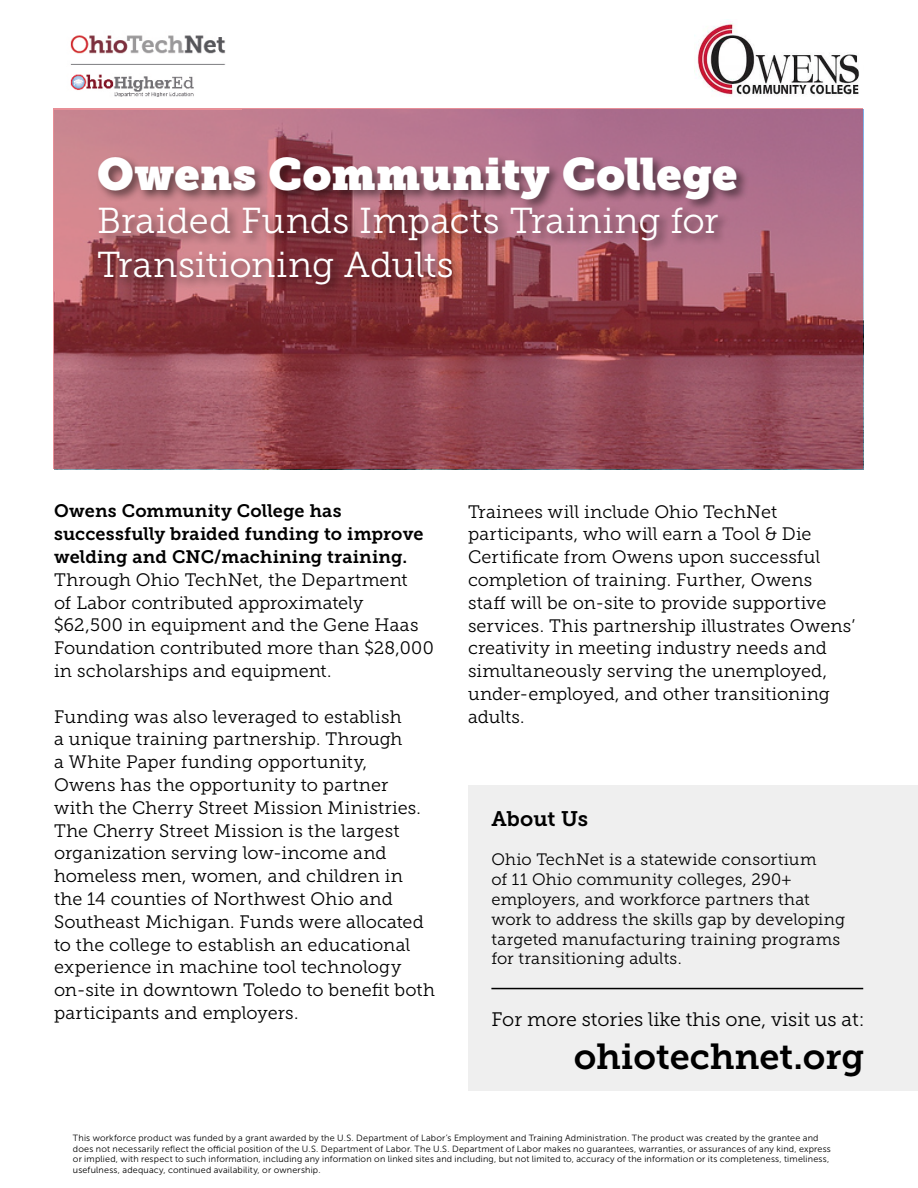
<style>
.page{position:relative;width:918px;height:1188px;background:#fff}
.page>*{position:absolute;margin:0;border:0;box-sizing:border-box;transform-origin:0 0}
.t1{font:45px "Museo Slab";letter-spacing:.005em;color:#fff}
.t2{font:36px/43.2px "Museo Slab 300";letter-spacing:.005em;color:#fff}
.t3{font:36px "Museo Slab 700";color:#000}
.t4{font:21px "Museo Slab 700";color:#000}
.t5{font:19.5px "Museo Slab 300";color:#000}
.t6{font:18px/22.8px "Museo Slab 300";letter-spacing:.005em;color:#000}
.t7{font:18px/22.8px "Museo Slab 700";letter-spacing:.01em;color:#000}
.t8{font:16.5px/19.8px "Museo Slab 300";letter-spacing:.005em;color:#000}
.t9{font:9px/10.8px "Museo Sans 300";letter-spacing:.02em;color:#000}
</style>
<div class="page">
<div style="left:469px;top:786px;width:449px;height:305px;background:#efefef"></div>
<img style="left:70px;top:35px;width:156px;height:62px">
<svg style="left:53px;top:108px;width:810px;height:360px;background:#9c5261"></svg>
<img style="left:696px;top:22px;width:163px;height:74px">
<div style="left:95px;top:153px;width:654px;height:144px;background:#000;opacity:.5"></div>
<hr style="left:491px;top:988px;width:372px;height:1px;background:#000">
<h1 class="t1" style="left:97px;top:148px;width:642px">Owens Community College</h1>
<h2 class="t2" style="left:97px;top:200px;width:623px">Braided Funds Impacts Training for<br>Transitioning Adults</h2>
<p class="t7" style="left:54px;top:500px;width:371px">Owens Community College has successfully braided funding to improve welding and CNC/machining training.</p>
<p class="t6" style="left:54px;top:568px;width:381px">Through Ohio TechNet, the Department<br>of Labor contributed approximately $62,500 in equipment and the Gene Haas Foundation contributed more than $28,000 in scholarships and equipment.</p>
<p class="t6" style="left:54px;top:705px;width:382px">Funding was also leveraged to establish<br>a unique training partnership. Through<br>a White Paper funding opportunity,<br>Owens has the opportunity to partner<br>with the Cherry Street Mission Ministries.<br>The Cherry Street Mission is the largest organization serving low-income and homeless men, women, and children in the 14 counties of Northwest Ohio and Southeast Michigan. Funds were allocated to the college to establish an educational experience in machine tool technology on-site in downtown Toledo to benefit both participants and employers.</p>
<p class="t6" style="left:468px;top:500px;width:389px">Trainees will include Ohio TechNet participants, who will earn a Tool &amp; Die Certificate from Owens upon successful completion of training. Further, Owens<br>staff will be on-site to provide supportive services. This partnership illustrates Owens’ creativity in meeting industry needs and simultaneously serving the unemployed, under-employed, and other transitioning adults.</p>
<p class="t4" style="left:491px;top:807px;width:98px">About Us</p>
<p class="t8" style="left:491px;top:850px;width:355px">Ohio TechNet is a statewide consortium<br>of 11 Ohio community colleges, 290+ employers, and workforce partners that work to address the skills gap by developing targeted manufacturing training programs for transitioning adults.</p>
<p class="t5" style="left:492px;top:1009px;width:374px">For more stories like this one, visit us at:</p>
<h2 class="t3" style="left:574px;top:1037px;width:292px">ohiotechnet.org</h2>
<p class="t9" style="left:73px;top:1132px;width:760px">This workforce product was funded by a grant awarded by the U.S. Department of Labor’s Employment and Training Administration. The product was created by the grantee and does not necessarily reflect the official position of the U.S. Department of Labor. The U.S. Department of Labor makes no guarantees, warranties, or assurances of any kind, express or implied, with respect to such information, including any information on linked sites and including, but not limited to, accuracy of the information or its completeness, timeliness, usefulness, adequacy, continued availability, or ownership.</p>
</div>
